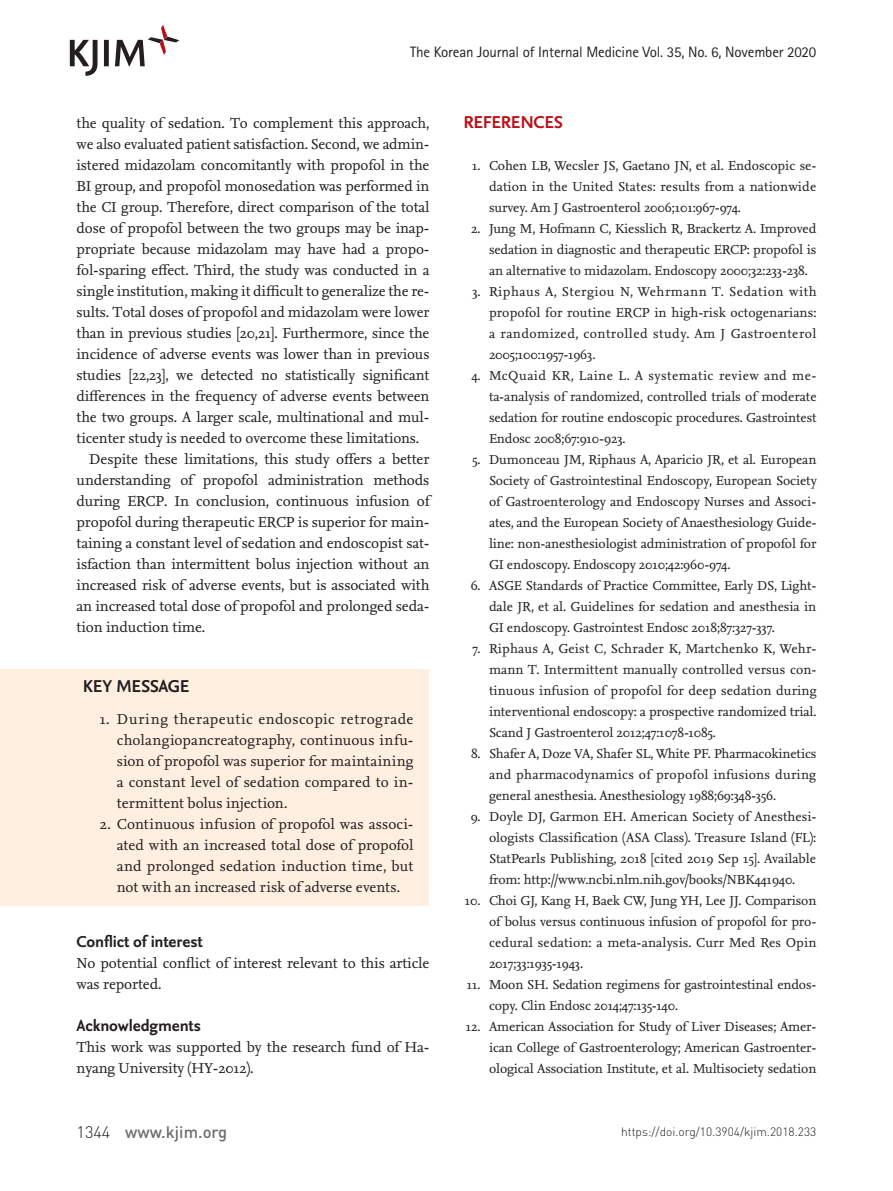
<style>
.page{position:relative;width:893px;height:1191px;background:#fff}
.page>*{position:absolute;margin:0;border:0;box-sizing:border-box;transform-origin:0 0}
.제목1{font:700 18px "Nexus Sans";letter-spacing:-.025em;color:#bb1018}
.키메세지제목{font:700 18px "Nexus Sans";letter-spacing:-.02em;color:#231f20}
.제목2{font:700 16.5px "Nexus Sans";letter-spacing:-.01em;color:#231f20}
.t1{font:500 16.5px "DIN Pro";color:#6c6d70}
.들였쓰기_본문{font:15px/21px "Nexus Serif";letter-spacing:-.01em;color:#231f20;text-align:justify}
.본문첫단락{font:15px/21px "Nexus Serif";letter-spacing:-.01em;color:#231f20}
.t2{font:15px "Rotis Sans Serif Std";letter-spacing:-.01em;color:#231f20}
.t3{font:13.5px/21px "Nexus Serif";letter-spacing:-.01em;color:#231f20;text-align:justify}
.t4{font:300 12px "DIN Pro";color:#231f20}
.s1{font-weight:300;color:#231f20}
</style>
<div class="page">
<svg style="left:70px;top:25px;width:109px;height:51px"></svg>
<div style="left:0;top:669px;width:428px;height:236px;background:#feefe1"></div>
<p class="t2" style="left:410px;top:43px;width:408px">The Korean Journal of Internal Medicine Vol. 35, No. 6, November 2020</p>
<p class="들였쓰기_본문" style="left:77px;top:112px;width:354px">the quality of sedation. To complement this approach, we also evaluated patient satisfaction. Second, we admin&shy;istered midazolam concomitantly with propofol in the BI group, and propofol monosedation was performed in the CI group. Therefore, direct comparison of the total dose of propofol between the two groups may be inap&shy;propriate because midazolam may have had a propo&shy;fol-sparing effect. Third, the study was conducted in a single institution, making it difficult to generalize the re&shy;sults. Total doses of propofol and midazolam were lower than in previous studies [20,21]. Furthermore, since the incidence of adverse events was lower than in previous studies [22,23], we detected no statistically significant differences in the frequency of adverse events between the two groups. A larger scale, multinational and mul&shy;ticenter study is needed to overcome these limitations.</p>
<p class="들였쓰기_본문" style="left:77px;top:448px;width:354px;text-indent:13px">Despite these limitations, this study offers a better understanding of propofol administration methods during ERCP. In conclusion, continuous infusion of propofol during therapeutic ERCP is superior for main&shy;taining a constant level of sedation and endoscopist sat&shy;isfaction than intermittent bolus injection without an increased risk of adverse events, but is associated with an increased total dose of propofol and prolonged seda&shy;tion induction time.</p>
<p class="키메세지제목" style="left:83px;top:675px;width:108px">KEY MESSAGE</p>
<p class="들였쓰기_본문" style="left:117px;top:708px;width:298px;text-indent:-17px">1. During therapeutic endoscopic retrograde cholangiopancreatography, continuous infu&shy;sion of propofol was superior for maintaining a constant level of sedation compared to in&shy;termittent bolus injection.</p>
<p class="들였쓰기_본문" style="left:117px;top:813px;width:298px;text-indent:-17px">2. Continuous infusion of propofol was associ&shy;ated with an increased total dose of propofol and prolonged sedation induction time, but not with an increased risk of adverse events.</p>
<p class="제목2" style="left:77px;top:931px;width:128px">Conflict of interest</p>
<p class="본문첫단락" style="left:77px;top:952px;width:354px">No potential conflict of interest relevant to this article was reported.</p>
<p class="제목2" style="left:77px;top:1015px;width:126px">Acknowledgments</p>
<p class="본문첫단락" style="left:77px;top:1036px;width:354px">This work was supported by the research fund of Ha&shy;nyang University (HY-2012).</p>
<p class="제목1" style="left:463px;top:110px;width:101px">REFERENCES</p>
<p class="t3" style="left:489px;top:154px;width:329px;text-indent:-17px">1. Cohen LB, Wecsler JS, Gaetano JN, et al. Endoscopic se&shy;dation in the United States: results from a nationwide survey. Am J Gastroenterol 2006;101:967-974.</p>
<p class="t3" style="left:489px;top:217px;width:329px;text-indent:-18px">2. Jung M, Hofmann C, Kiesslich R, Brackertz A. Improved sedation in diagnostic and therapeutic ERCP: propofol is an alternative to midazolam. Endoscopy 2000;32:233-238.</p>
<p class="t3" style="left:489px;top:280px;width:329px;text-indent:-17px">3. Riphaus A, Stergiou N, Wehrmann T. Sedation with propofol for routine ERCP in high-risk octogenarians: a randomized, controlled study. Am J Gastroenterol 2005;100:1957-1963.</p>
<p class="t3" style="left:489px;top:364px;width:329px;text-indent:-18px">4. McQuaid KR, Laine L. A systematic review and me&shy;ta-analysis of randomized, controlled trials of moderate sedation for routine endoscopic procedures. Gastrointest Endosc 2008;67:910-923.</p>
<p class="t3" style="left:489px;top:448px;width:329px;text-indent:-17px">5. Dumonceau JM, Riphaus A, Aparicio JR, et al. European Society of Gastrointestinal Endoscopy, European Society of Gastroenterology and Endoscopy Nurses and Associ&shy;ates, and the European Society of Anaesthesiology Guide&shy;line: non-anesthesiologist administration of propofol for GI endoscopy. Endoscopy 2010;42:960-974.</p>
<p class="t3" style="left:489px;top:574px;width:329px;text-indent:-18px">6. ASGE Standards of Practice Committee, Early DS, Light&shy;dale JR, et al. Guidelines for sedation and anesthesia in GI endoscopy. Gastrointest Endosc 2018;87:327-337.</p>
<p class="t3" style="left:489px;top:637px;width:329px;text-indent:-17px">7. Riphaus A, Geist C, Schrader K, Martchenko K, Wehr&shy;mann T. Intermittent manually controlled versus con&shy;tinuous infusion of propofol for deep sedation during interventional endoscopy: a prospective randomized trial.<br>Scand J Gastroenterol 2012;47:1078-1085.</p>
<p class="t3" style="left:489px;top:742px;width:329px;text-indent:-18px">8. Shafer A, Doze VA, Shafer SL, White PF. Pharmacokinetics and pharmacodynamics of propofol infusions during general anesthesia. Anesthesiology 1988;69:348-356.</p>
<p class="t3" style="left:489px;top:805px;width:329px;text-indent:-18px">9. Doyle DJ, Garmon EH. American Society of Anesthesi&shy;ologists Classification (ASA Class). Treasure Island (FL):<br>StatPearls Publishing, 2018 [cited 2019 Sep 15]. Available from: http://www.ncbi.nlm.nih.gov/books/NBK441940.</p>
<p class="t3" style="left:489px;top:889px;width:329px;text-indent:-24px">10. Choi GJ, Kang H, Baek CW, Jung YH, Lee JJ. Comparison of bolus versus continuous infusion of propofol for pro&shy;cedural sedation: a meta-analysis. Curr Med Res Opin 2017;33:1935-1943.</p>
<p class="t3" style="left:489px;top:973px;width:329px;text-indent:-22px">11. Moon SH. Sedation regimens for gastrointestinal endos&shy;copy. Clin Endosc 2014;47:135-140.</p>
<p class="t3" style="left:489px;top:1015px;width:329px;text-indent:-23px">12. American Association for Study of Liver Diseases; Amer&shy;ican College of Gastroenterology; American Gastroenter&shy;ological Association Institute, et al. Multisociety sedation</p>
<p class="t1" style="left:77px;top:1120px;width:152px"><span class="s1">1344</span> www.kjim.org</p>
<p class="t4" style="left:621px;top:1123px;width:197px">https://doi.org/10.3904/kjim.2018.233</p>
</div>
